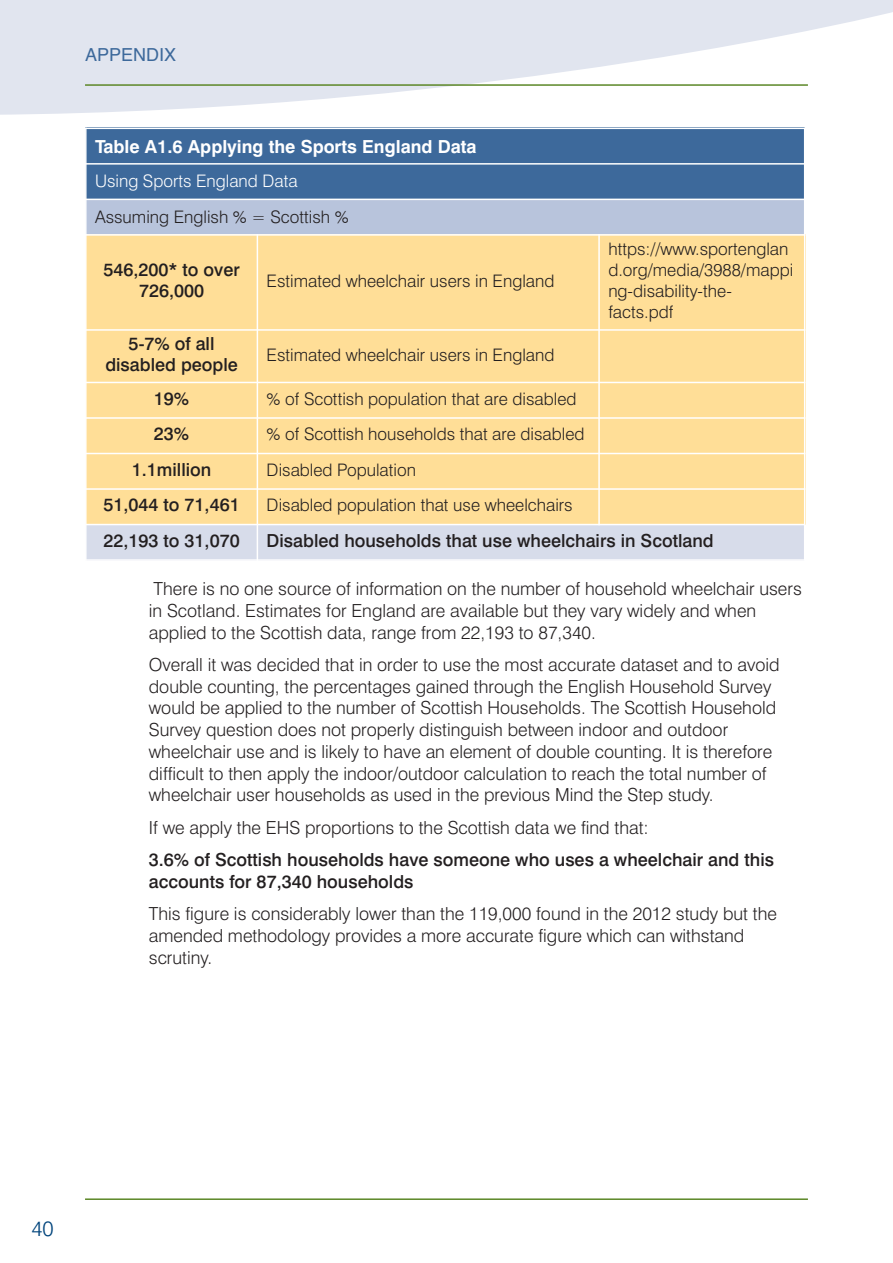
<style>
.page{position:relative;width:893px;height:1263px;background:#fff}
.page>*{position:absolute;margin:0;border:0;box-sizing:border-box;transform-origin:0 0}
.t1{font:300 21px "Swiss 721 BT";color:#00447c}
.t2{font:300 18px/21.8px "Swiss 721 BT";color:#231f20}
.t3{font:500 18px/21px "Swiss 721 BT";color:#231f20;text-align:center}
.t4{font:700 18px "Swiss 721 BT";color:#fff}
.t5{font:18px "Helvetica";color:#3d699b}
.t6{font:300 17.25px/21px "Swiss 721 BT";color:#231f20}
.t7{font:300 17.25px "Swiss 721 BT";color:#fff}
.s1{font-weight:300}
.s2{font-weight:500}
</style>
<div class="page">
<svg style="left:0;top:0;width:893px;height:115px;fill:#e1e5ef"></svg>
<hr style="left:85px;top:1198px;width:723px;height:2px;background:#5c8727">
<hr style="left:85px;top:84px;width:723px;height:2px;background:#5c8727">
<div style="left:85px;top:128px;width:720px;height:36px;background:#3d699b"></div>
<div style="left:85px;top:164px;width:720px;height:35px;background:#3d699b"></div>
<div style="left:85px;top:199px;width:720px;height:36px;background:#b8c4dc"></div>
<div style="left:85px;top:235px;width:172px;height:95px;background:#ffde97"></div>
<div style="left:257px;top:235px;width:342px;height:95px;background:#ffde97"></div>
<div style="left:599px;top:235px;width:206px;height:95px;background:#ffde97"></div>
<div style="left:85px;top:330px;width:172px;height:52px;background:#ffde97"></div>
<div style="left:257px;top:330px;width:342px;height:52px;background:#ffde97"></div>
<div style="left:599px;top:330px;width:206px;height:52px;background:#ffde97"></div>
<div style="left:85px;top:382px;width:172px;height:36px;background:#ffde97"></div>
<div style="left:257px;top:382px;width:342px;height:36px;background:#ffde97"></div>
<div style="left:599px;top:382px;width:206px;height:36px;background:#ffde97"></div>
<div style="left:85px;top:418px;width:172px;height:35px;background:#ffde97"></div>
<div style="left:257px;top:418px;width:342px;height:35px;background:#ffde97"></div>
<div style="left:599px;top:418px;width:206px;height:35px;background:#ffde97"></div>
<div style="left:85px;top:453px;width:172px;height:36px;background:#ffde97"></div>
<div style="left:257px;top:453px;width:342px;height:36px;background:#ffde97"></div>
<div style="left:599px;top:453px;width:206px;height:36px;background:#ffde97"></div>
<div style="left:85px;top:489px;width:172px;height:35px;background:#ffde97"></div>
<div style="left:257px;top:489px;width:342px;height:35px;background:#ffde97"></div>
<div style="left:599px;top:489px;width:206px;height:35px;background:#ffde97"></div>
<div style="left:85px;top:524px;width:172px;height:37px;background:#d7dcea"></div>
<div style="left:257px;top:524px;width:548px;height:37px;background:#d7dcea"></div>
<hr style="left:85px;top:128px;width:2px;height:433px;background:#fff">
<hr style="left:257px;top:234px;width:1px;height:327px;background:#fff">
<hr style="left:598px;top:234px;width:2px;height:291px;background:#fff">
<hr style="left:804px;top:128px;width:1px;height:433px;background:#fff">
<hr style="left:85px;top:128px;width:720px;height:1px;background:#fff">
<hr style="left:85px;top:163px;width:720px;height:2px;background:#fff">
<hr style="left:85px;top:199px;width:720px;height:1px;background:#fff">
<hr style="left:85px;top:234px;width:720px;height:2px;background:#fff">
<hr style="left:85px;top:329px;width:720px;height:2px;background:#fff">
<hr style="left:85px;top:382px;width:720px;height:1px;background:#fff">
<hr style="left:85px;top:417px;width:720px;height:2px;background:#fff">
<hr style="left:85px;top:453px;width:720px;height:1px;background:#fff">
<hr style="left:85px;top:488px;width:720px;height:2px;background:#fff">
<hr style="left:85px;top:524px;width:720px;height:1px;background:#fff">
<hr style="left:85px;top:559px;width:720px;height:2px;background:#fff">
<p class="t5" style="left:85px;top:44px;width:93px">APPENDIX</p>
<p class="t4" style="left:95px;top:138px;width:383px">Table A1.6 Applying the Sports England Data</p>
<p class="t7" style="left:95px;top:175px;width:204px">Using Sports England Data</p>
<p class="t6" style="left:95px;top:208px;width:255px">Assuming English % = Scottish %</p>
<p class="t3" style="left:103px;top:261px;width:138px">546,200* to over<br>726,000</p>
<p class="t6" style="left:267px;top:272px;width:289px">Estimated wheelchair users in England</p>
<p class="t6" style="left:608px;top:240px;width:186px">https://www.sportenglan d.org/media/3988/mappi ng-disability-the&shy;facts.pdf</p>
<p class="t3" style="left:105px;top:335px;width:134px">5-7% of all disabled people</p>
<p class="t6" style="left:267px;top:346px;width:289px">Estimated wheelchair users in England</p>
<p class="t3" style="left:154px;top:390px;width:37px">19%</p>
<p class="t6" style="left:267px;top:390px;width:311px">% of Scottish population that are disabled</p>
<p class="t3" style="left:154px;top:425px;width:37px">23%</p>
<p class="t6" style="left:267px;top:425px;width:319px">% of Scottish households that are disabled</p>
<p class="t3" style="left:132px;top:461px;width:81px">1.1million</p>
<p class="t6" style="left:267px;top:461px;width:151px">Disabled Population</p>
<p class="t3" style="left:103px;top:496px;width:138px">51,044 to 71,461</p>
<p class="t6" style="left:267px;top:496px;width:308px">Disabled population that use wheelchairs</p>
<p class="t3" style="left:103px;top:532px;width:138px">22,193 to 31,070</p>
<p class="t3" style="left:267px;top:532px;width:449px">Disabled households that use wheelchairs in Scotland</p>
<p class="t2" style="left:149px;top:580px;width:654px">There is no one source of information on the number of household wheelchair users in Scotland. Estimates for England are available but they vary widely and when applied to the Scottish data, range from 22,193 to 87,340.</p>
<p class="t2" style="left:149px;top:655px;width:632px">Overall it was decided that in order to use the most accurate dataset and to avoid double counting, the percentages gained through the English Household Survey would be applied to the number of Scottish Households. The Scottish Household Survey question does not properly distinguish between indoor and outdoor wheelchair use and is likely to have an element of double counting. It is therefore difficult to then apply the indoor/outdoor calculation to reach the total number of wheelchair user households as used in the previous Mind the Step study.</p>
<p class="t3" style="left:149px;top:813px;width:627px;line-height:32.4px;text-align:left"><span class="s1">If we apply the EHS proportions to the Scottish data we find that:<br></span>3.6% of Scottish households have someone who uses a wheelchair and this</p>
<p class="t2" style="left:149px;top:867px;width:630px;line-height:32.4px"><span class="s2">accounts for 87,340 households<br></span>This figure is considerably lower than the 119,000 found in the 2012 study but the</p>
<p class="t2" style="left:149px;top:926px;width:597px">amended methodology provides a more accurate figure which can withstand scrutiny.</p>
<p class="t1" style="left:31px;top:1221px;width:24px">40</p>
</div>
